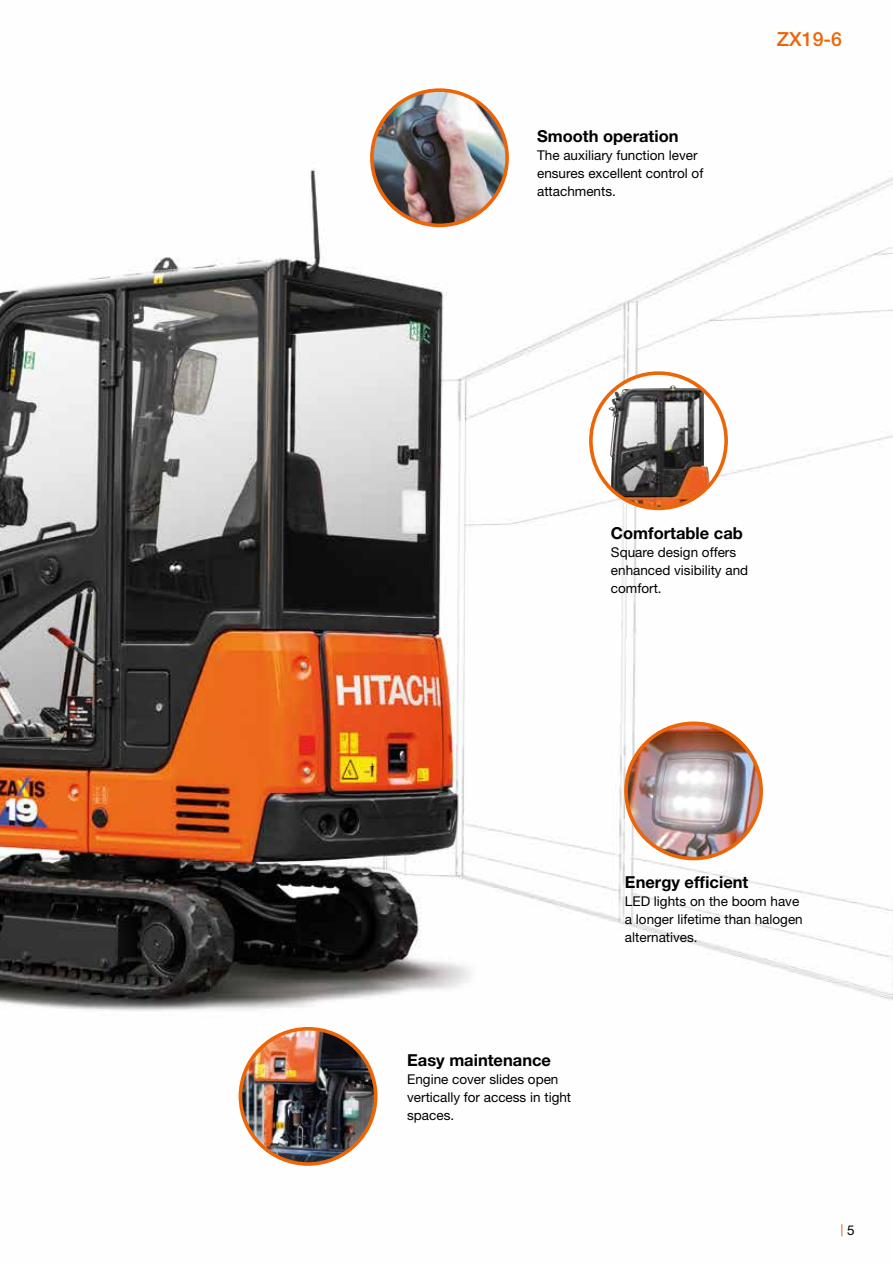
<style>
.page{position:relative;width:893px;height:1263px;background:#fff}
.page>*{position:absolute;margin:0;border:0;box-sizing:border-box;transform-origin:0 0}
.t1{font:500 19.5px "Helvetica Neue LT Pro";color:#ec6608}
.t2{font:700 16.5px "Helvetica Neue LT Pro";color:#000}
.t3{font:13.5px/18px "Helvetica Neue LT Pro";color:#000}
</style>
<div class="page">
<img style="left:0;top:91px;width:893px;height:1146px">
<svg style="left:842px;top:1224px;width:1px;height:12px"></svg>
<img style="left:626px;top:723px;width:135px;height:135px;border-radius:68px">
<div style="left:624px;top:721px;width:139px;height:139px;border:4px solid #ec6608;border-radius:50%"></div>
<svg style="left:591px;top:373px;width:135px;height:135px"></svg>
<img style="left:608px;top:385px;width:102px;height:123px">
<div style="left:589px;top:371px;width:139px;height:139px;border:4px solid #ec6608;border-radius:50%"></div>
<img style="left:372px;top:90px;width:135px;height:135px;border-radius:68px">
<div style="left:370px;top:88px;width:139px;height:139px;border:4px solid #ec6608;border-radius:50%"></div>
<img style="left:240px;top:1029px;width:136px;height:135px;border-radius:68px">
<div style="left:239px;top:1027px;width:138px;height:139px;border:4px solid #ec6608;border-radius:50%"></div>
<p class="t2" style="left:537px;top:126px;width:143px">Smooth operation</p>
<p class="t3" style="left:537px;top:146px;width:168px">The auxiliary function lever ensures excellent control of attachments.</p>
<h1 class="t1" style="left:777px;top:27px;width:67px">ZX19-6</h1>
<p class="t2" style="left:611px;top:523px;width:133px">Comfortable cab</p>
<p class="t3" style="left:611px;top:543px;width:139px">Square design offers enhanced visibility and comfort.</p>
<p class="t2" style="left:407px;top:1049px;width:145px">Easy maintenance</p>
<p class="t3" style="left:407px;top:1069px;width:165px">Engine cover slides open vertically for access in tight spaces.</p>
<p class="t2" style="left:625px;top:872px;width:125px">Energy efficient</p>
<p class="t3" style="left:625px;top:892px;width:179px">LED lights on the boom have a longer lifetime than halogen alternatives.</p>
<p class="t3" style="left:847px;top:1221px;width:9px">5</p>
</div>
